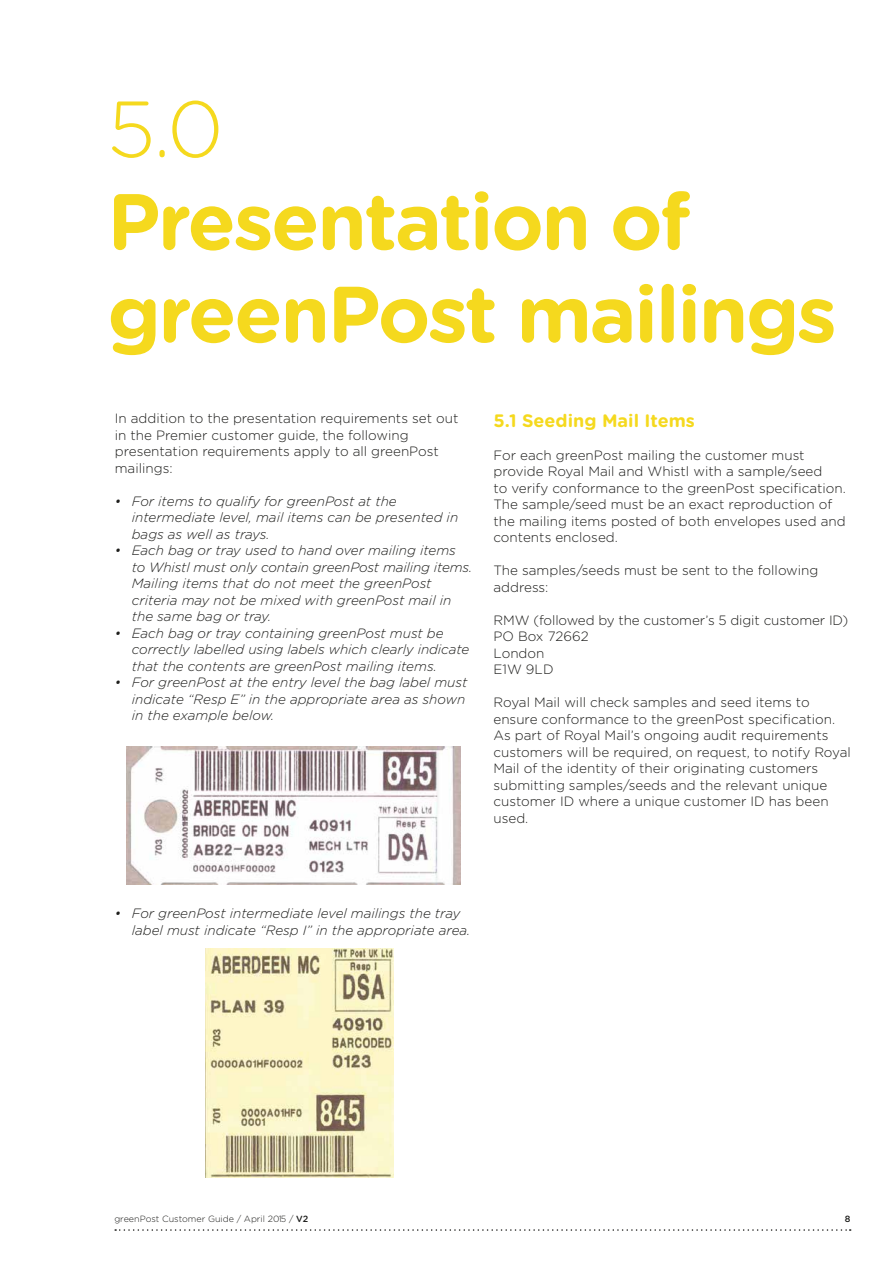
<style>
.page{position:relative;width:893px;height:1263px;background:#fff}
.page>*{position:absolute;margin:0;border:0;box-sizing:border-box;transform-origin:0 0}
.t1{font:700 79.35px/92.6px "Gotham Rounded";letter-spacing:-.03em;color:#f5d91e}
.t2{font:300 79.35px "Gotham Rounded";color:#f5d91e}
.t3{font:700 18px "Gotham Rounded";color:#f5d91e}
.t4{font:300 13.5px/16.5px "Gotham Rounded";color:#1d1d1b}
.t5{font:italic 300 13.5px/16.5px "Gotham Rounded";color:#1d1d1b}
.t6{font:300 9px "Gotham Rounded";color:#1d1d1b}
.t7{font:500 9px "Gotham Rounded";color:#1d1d1b}
.s1{font-weight:500}
</style>
<div class="page">
<svg style="left:115px;top:1229px;width:736px;height:2px"></svg>
<img style="left:126px;top:746px;width:334px;height:138px">
<img style="left:205px;top:948px;width:188px;height:230px">
<h1 class="t2" style="left:107px;top:76px;width:118px">5.0</h1>
<h1 class="t1" style="left:107px;top:172px;width:731px">Presentation of greenPost mailings</h1>
<p class="t4" style="left:115px;top:410px;width:345px">In addition to the presentation requirements set out in the Premier customer guide, the following presentation requirements apply to all greenPost mailings:</p>
<p class="t5" style="left:132px;top:492px;width:328px;text-indent:-17px">• For items to qualify for greenPost at the intermediate level, mail items can be presented in bags as well as trays.</p>
<p class="t5" style="left:132px;top:542px;width:342px;text-indent:-17px">• Each bag or tray used to hand over mailing items to Whistl must only contain greenPost mailing items.<br>Mailing items that do not meet the greenPost criteria may not be mixed with greenPost mail in the same bag or tray.</p>
<p class="t5" style="left:132px;top:624px;width:339px;text-indent:-17px">• Each bag or tray containing greenPost must be correctly labelled using labels which clearly indicate that the contents are greenPost mailing items.</p>
<p class="t5" style="left:132px;top:674px;width:337px;text-indent:-17px">• For greenPost at the entry level the bag label must indicate “Resp E” in the appropriate area as shown in the example below.</p>
<h2 class="t3" style="left:493px;top:407px;width:203px">5.1 Seeding Mail Items</h2>
<p class="t4" style="left:493px;top:446px;width:354px">For each greenPost mailing the customer must provide Royal Mail and Whistl with a sample/seed<br>to verify conformance to the greenPost specification.<br>The sample/seed must be an exact reproduction of the mailing items posted of both envelopes used and contents enclosed.</p>
<p class="t4" style="left:493px;top:562px;width:326px">The samples/seeds must be sent to the following address:</p>
<p class="t4" style="left:493px;top:611px;width:356px">RMW (followed by the customer’s 5 digit customer ID)<br>PO Box 72662<br>London<br>E1W 9LD</p>
<p class="t4" style="left:493px;top:694px;width:359px">Royal Mail will check samples and seed items to ensure conformance to the greenPost specification.<br>As part of Royal Mail’s ongoing audit requirements customers will be required, on request, to notify Royal Mail of the identity of their originating customers submitting samples/seeds and the relevant unique customer ID where a unique customer ID has been used.</p>
<p class="t5" style="left:132px;top:905px;width:340px;text-indent:-17px">• For greenPost intermediate level mailings the tray label must indicate “Resp I” in the appropriate area.</p>
<p class="t6" style="left:114px;top:1213px;width:196px">greenPost Customer Guide / April 2015 / <span class="s1">V2</span></p>
<p class="t7" style="left:845px;top:1213px;width:7px">8</p>
</div>
